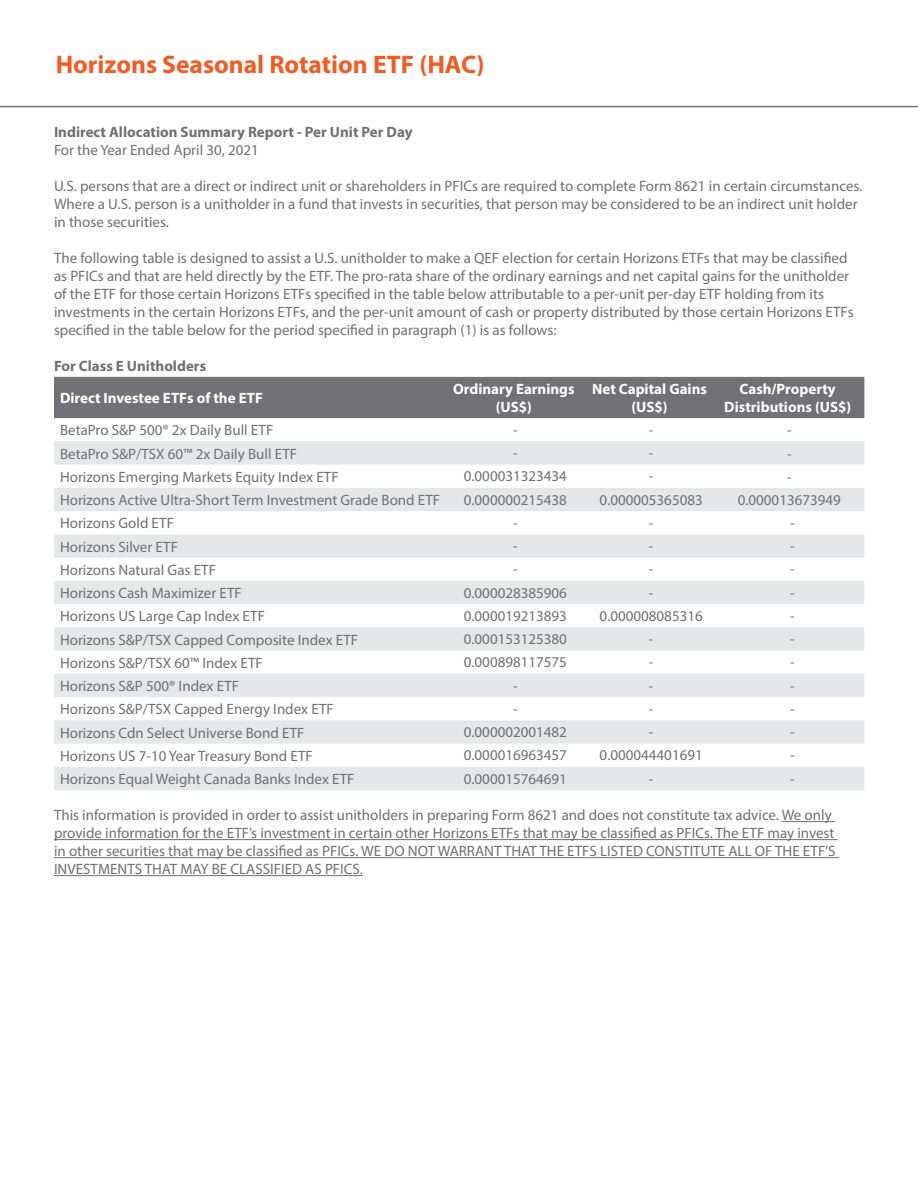
<style>
.page{position:relative;width:918px;height:1188px;background:#fff}
.page>*{position:absolute;margin:0;border:0;box-sizing:border-box;transform-origin:0 0}
.Heading2{font:700 25.5px "Myriad Pro";color:#f25b21}
.t1{font:15px/18px "Myriad Pro";color:#707073}
.t2{font:700 15px/18px "Myriad Pro";color:#fff;text-align:center}
.t3{font:700 15px "Myriad Pro";color:#707073}
</style>
<div class="page">
<hr style="left:0;top:106px;width:918px;height:1px;background:#717074">
<hr style="left:782px;top:821px;width:53px;height:1px;background:#707073">
<hr style="left:54px;top:839px;width:784px;height:1px;background:#707073">
<hr style="left:54px;top:857px;width:785px;height:1px;background:#707073">
<hr style="left:54px;top:875px;width:309px;height:1px;background:#707073">
<div style="left:54px;top:377px;width:810px;height:41px;background:#717074"></div>
<svg style="left:54px;top:441px;width:810px;height:349px;fill:#e6e7e9"></svg>
<p class="Heading2" style="left:56px;top:47px;width:430px">Horizons Seasonal Rotation ETF (HAC)</p>
<p class="t3" style="left:54px;top:122px;width:360px">Indirect Allocation Summary Report - Per Unit Per Day</p>
<p class="t1" style="left:54px;top:141px;width:206px">For the Year Ended April 30, 2021</p>
<p class="t1" style="left:54px;top:177px;width:810px">U.S. persons that are a direct or indirect unit or shareholders in PFICs are required to complete Form 8621 in certain circumstances.<br>Where a U.S. person is a unitholder in a fund that invests in securities, that person may be considered to be an indirect unit holder in those securities.</p>
<p class="t1" style="left:54px;top:249px;width:801px">The following table is designed to assist a U.S. unitholder to make a QEF election for certain Horizons ETFs that may be classified as PFICs and that are held directly by the ETF. The pro-rata share of the ordinary earnings and net capital gains for the unitholder of the ETF for those certain Horizons ETFs specified in the table below attributable to a per-unit per-day ETF holding from its investments in the certain Horizons ETFs, and the per-unit amount of cash or property distributed by those certain Horizons ETFs specified in the table below for the period specified in paragraph (1) is as follows:</p>
<p class="t3" style="left:54px;top:356px;width:154px">For Class E Unitholders</p>
<p class="t2" style="left:60px;top:389px;width:204px">Direct Investee ETFs of the ETF</p>
<p class="t2" style="left:453px;top:380px;width:123px">Ordinary Earnings (US$)</p>
<p class="t2" style="left:592px;top:380px;width:116px">Net Capital Gains (US$)</p>
<p class="t2" style="left:724px;top:380px;width:128px">Cash/Property<br>Distributions (US$)</p>
<p class="t1" style="left:60px;top:421px;width:215px">BetaPro S&amp;P 500® 2x Daily Bull ETF</p>
<p class="t1" style="left:513px;top:421px;width:6px">-</p>
<p class="t1" style="left:649px;top:421px;width:6px">-</p>
<p class="t1" style="left:787px;top:421px;width:6px">-</p>
<p class="t1" style="left:60px;top:444px;width:239px">BetaPro S&amp;P/TSX 60™ 2x Daily Bull ETF</p>
<p class="t1" style="left:513px;top:444px;width:6px">-</p>
<p class="t1" style="left:649px;top:444px;width:6px">-</p>
<p class="t1" style="left:60px;top:468px;width:280px">Horizons Emerging Markets Equity Index ETF</p>
<p class="t1" style="left:464px;top:467px;width:105px">0.000031323434</p>
<p class="t1" style="left:649px;top:467px;width:6px">-</p>
<p class="t1" style="left:787px;top:444px;width:6px">-</p>
<p class="t1" style="left:787px;top:468px;width:6px">-</p>
<p class="t1" style="left:60px;top:491px;width:382px">Horizons Active Ultra-Short Term Investment Grade Bond ETF</p>
<p class="t1" style="left:464px;top:490px;width:105px">0.000000215438</p>
<p class="t1" style="left:600px;top:490px;width:105px">0.000005365083</p>
<p class="t1" style="left:738px;top:491px;width:105px">0.000013673949</p>
<p class="t1" style="left:60px;top:514px;width:116px">Horizons Gold ETF</p>
<p class="t1" style="left:513px;top:514px;width:6px">-</p>
<p class="t1" style="left:649px;top:514px;width:6px">-</p>
<p class="t1" style="left:790px;top:514px;width:6px">-</p>
<p class="t1" style="left:60px;top:537px;width:119px">Horizons Silver ETF</p>
<p class="t1" style="left:513px;top:537px;width:6px">-</p>
<p class="t1" style="left:649px;top:537px;width:6px">-</p>
<p class="t1" style="left:790px;top:537px;width:6px">-</p>
<p class="t1" style="left:60px;top:561px;width:158px">Horizons Natural Gas ETF</p>
<p class="t1" style="left:513px;top:560px;width:6px">-</p>
<p class="t1" style="left:649px;top:560px;width:6px">-</p>
<p class="t1" style="left:790px;top:560px;width:6px">-</p>
<p class="t1" style="left:60px;top:584px;width:183px">Horizons Cash Maximizer ETF</p>
<p class="t1" style="left:464px;top:583px;width:105px">0.000028385906</p>
<p class="t1" style="left:649px;top:583px;width:6px">-</p>
<p class="t1" style="left:790px;top:583px;width:6px">-</p>
<p class="t1" style="left:60px;top:607px;width:206px">Horizons US Large Cap Index ETF</p>
<p class="t1" style="left:464px;top:607px;width:105px">0.000019213893</p>
<p class="t1" style="left:600px;top:607px;width:105px">0.000008085316</p>
<p class="t1" style="left:790px;top:607px;width:6px">-</p>
<p class="t1" style="left:60px;top:630px;width:300px">Horizons S&amp;P/TSX Capped Composite Index ETF</p>
<p class="t1" style="left:464px;top:630px;width:105px">0.000153125380</p>
<p class="t1" style="left:649px;top:630px;width:6px">-</p>
<p class="t1" style="left:790px;top:630px;width:6px">-</p>
<p class="t1" style="left:60px;top:654px;width:204px">Horizons S&amp;P/TSX 60™ Index ETF</p>
<p class="t1" style="left:464px;top:653px;width:105px">0.000898117575</p>
<p class="t1" style="left:649px;top:653px;width:6px">-</p>
<p class="t1" style="left:790px;top:653px;width:6px">-</p>
<p class="t1" style="left:60px;top:677px;width:181px">Horizons S&amp;P 500® Index ETF</p>
<p class="t1" style="left:513px;top:676px;width:6px">-</p>
<p class="t1" style="left:649px;top:676px;width:6px">-</p>
<p class="t1" style="left:790px;top:676px;width:6px">-</p>
<p class="t1" style="left:60px;top:700px;width:275px">Horizons S&amp;P/TSX Capped Energy Index ETF</p>
<p class="t1" style="left:513px;top:700px;width:6px">-</p>
<p class="t1" style="left:649px;top:700px;width:6px">-</p>
<p class="t1" style="left:790px;top:700px;width:6px">-</p>
<p class="t1" style="left:60px;top:723px;width:246px">Horizons Cdn Select Universe Bond ETF</p>
<p class="t1" style="left:464px;top:723px;width:105px">0.000002001482</p>
<p class="t1" style="left:649px;top:723px;width:6px">-</p>
<p class="t1" style="left:790px;top:723px;width:6px">-</p>
<p class="t1" style="left:60px;top:747px;width:254px">Horizons US 7-10 Year Treasury Bond ETF</p>
<p class="t1" style="left:464px;top:746px;width:105px">0.000016963457</p>
<p class="t1" style="left:600px;top:746px;width:105px">0.000044401691</p>
<p class="t1" style="left:790px;top:746px;width:6px">-</p>
<p class="t1" style="left:60px;top:770px;width:296px">Horizons Equal Weight Canada Banks Index ETF</p>
<p class="t1" style="left:464px;top:769px;width:105px">0.000015764691</p>
<p class="t1" style="left:649px;top:769px;width:6px">-</p>
<p class="t1" style="left:790px;top:769px;width:6px">-</p>
<p class="t1" style="left:54px;top:806px;width:783px">This information is provided in order to assist unitholders in preparing Form 8621 and does not constitute tax advice. We only provide information for the ETF’s investment in certain other Horizons ETFs that may be classified as PFICs. The ETF may invest in other securities that may be classified as PFICs. WE DO NOT WARRANT THAT THE ETFS LISTED CONSTITUTE ALL OF THE ETF’S INVESTMENTS THAT MAY BE CLASSIFIED AS PFICS.</p>
</div>
